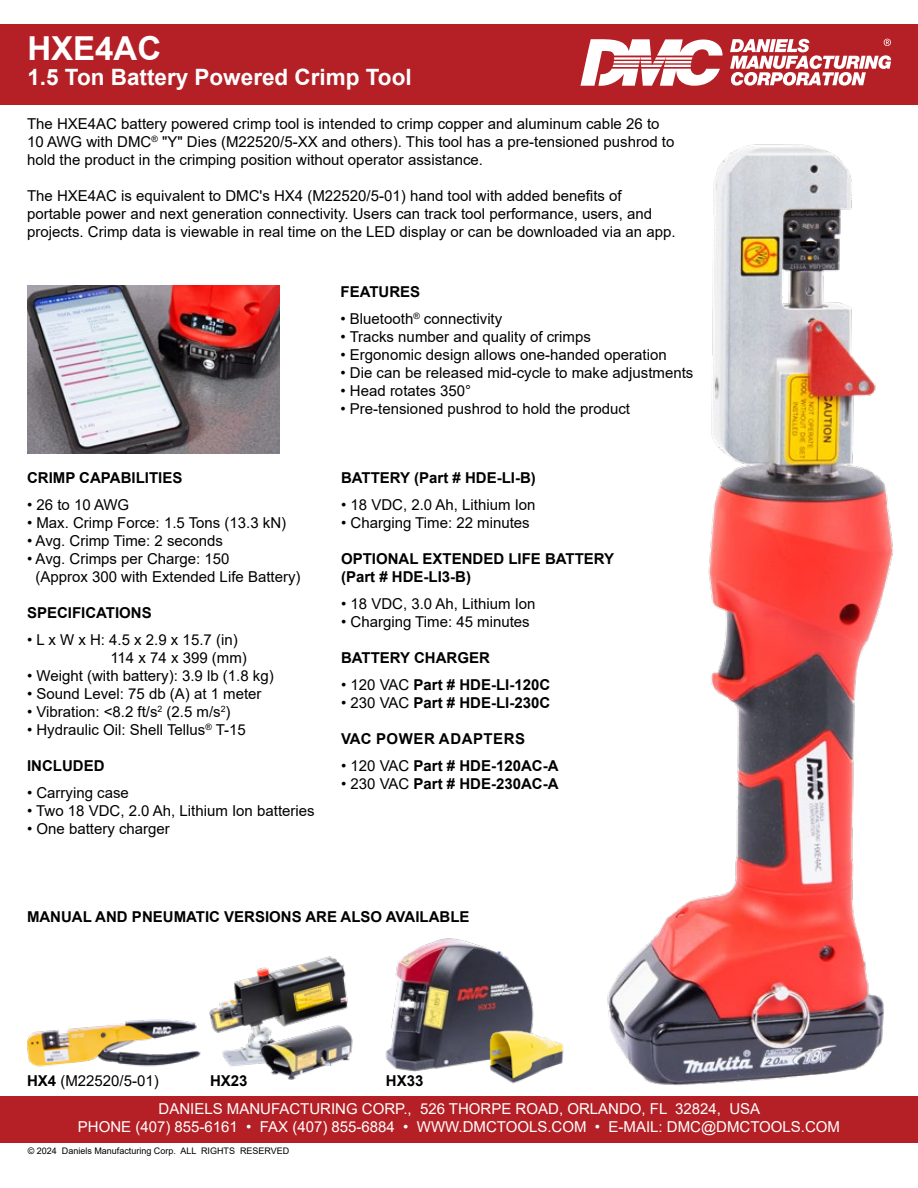
<style>
.page{position:relative;width:918px;height:1188px;background:#fff}
.page>*{position:absolute;margin:0;border:0;box-sizing:border-box;transform-origin:0 0}
.t1{font:700 33px "Arial";color:#fff}
.t2{font:700 22.5px "Arial";color:#fff}
.t3{font:15px/18px "Arial";color:#000}
.t4{font:700 15px/18px "Arial";color:#000}
.t5{font:15px/18px "Arial";color:#fff;text-align:center}
.t6{font:700 15px "Arial";letter-spacing:.035em;color:#000}
.t7{font:9px "Arial";color:#000}
.s1{font-weight:400}
.s2{font-weight:700}
</style>
<div class="page">
<img style="left:607px;top:144px;width:287px;height:941px">
<div style="left:0;top:24px;width:918px;height:80px;background:#b52026"></div>
<div style="left:0;top:1096px;width:918px;height:47px;background:#b52026"></div>
<svg style="left:730px;top:39px;width:161px;height:47px"></svg>
<svg style="left:581px;top:39px;width:142px;height:47px"></svg>
<img style="left:27px;top:285px;width:253px;height:169px">
<img style="left:209px;top:956px;width:139px;height:111px">
<img style="left:385px;top:938px;width:149px;height:134px">
<img style="left:27px;top:1019px;width:174px;height:48px">
<img style="left:250px;top:1011px;width:103px;height:69px">
<img style="left:465px;top:1014px;width:99px;height:70px">
<h1 class="t1" style="left:27px;top:25px;width:135px">HXE4AC</h1>
<h2 class="t2" style="left:27px;top:61px;width:386px">1.5 Ton Battery Powered Crimp Tool</h2>
<p class="t3" style="left:27px;top:115px;width:649px">The HXE4AC battery powered Crimp tool is intended to crimp copper and aluminum cable 26 to<br>10 AWG with DMC<sup>®</sup> "Y" Dies (M22520/5-XX and others). This tool has a pre-tensioned pushrod to hold the product in the crimping position without operator assistance.</p>
<p class="t3" style="left:27px;top:187px;width:650px">The HXE4AC is equivalent to DMC's HX4 (M22520/5-01) hand tool with added benefits of portable power and next generation connectivity. Users can track tool performance, users, and projects. Crimp data is viewable in real time on the LED display or can be downloaded via an app.</p>
<p class="t4" style="left:27px;top:469px;width:157px">CRIMP CAPABILITIES</p>
<p class="t3" style="left:27px;top:496px;width:104px">• 26 to 10 AWG</p>
<p class="t3" style="left:27px;top:514px;width:261px">• Max. Crimp Force: 1.5 Tons (13.3 kN)</p>
<p class="t3" style="left:27px;top:532px;width:197px">• Avg. Crimp Time: 2 seconds</p>
<p class="t3" style="left:35px;top:550px;width:267px;text-indent:-8px">• Avg. Crimps per Charge: 150<br>(Approx 300 with Extended Life Battery)</p>
<p class="t4" style="left:27px;top:604px;width:126px">SPECIFICATIONS</p>
<p class="t3" style="left:110px;top:631px;width:138px;text-indent:-83px">• L x W x H: 4.5 x 2.9 x 15.7 (in)<br>114 x 74 x 399 (mm)</p>
<p class="t3" style="left:27px;top:667px;width:248px">• Weight (with battery): 3.9 lb (1.8 kg)</p>
<p class="t3" style="left:27px;top:685px;width:236px">• Sound Level: 75 db (A) at 1 meter</p>
<p class="t3" style="left:27px;top:703px;width:205px">• Vibration: &lt;8.2 ft/s<sup>2</sup> (2.5 m/s<sup>2</sup>)</p>
<p class="t3" style="left:27px;top:721px;width:220px">• Hydraulic Oil: Shell Tellus<sup>®</sup> T-15</p>
<p class="t4" style="left:27px;top:757px;width:79px">INCLUDED</p>
<p class="t3" style="left:27px;top:784px;width:103px">• Carrying case</p>
<p class="t3" style="left:27px;top:802px;width:289px">• Two 18 VDC, 2.0 Ah, Lithium Ion batteries</p>
<p class="t3" style="left:27px;top:820px;width:144px">• One battery charger</p>
<p class="t4" style="left:341px;top:283px;width:81px">FEATURES</p>
<p class="t3" style="left:341px;top:309px;width:163px">• Bluetooth<sup>®</sup> connectivity</p>
<p class="t3" style="left:341px;top:327px;width:252px">• Tracks number and quality of crimps</p>
<p class="t3" style="left:341px;top:345px;width:328px">• Ergonomic design allows one-handed operation</p>
<p class="t3" style="left:341px;top:363px;width:354px">• Die can be released mid-cycle to make adjustments</p>
<p class="t3" style="left:341px;top:381px;width:132px">• Head rotates 350°</p>
<p class="t3" style="left:341px;top:399px;width:291px">• Pre-tensioned pushrod to hold the product</p>
<p class="t4" style="left:341px;top:468px;width:196px">BATTERY (Part # HDE-LI-B)</p>
<p class="t3" style="left:341px;top:495px;width:196px">• 18 VDC, 2.0 Ah, Lithium Ion</p>
<p class="t3" style="left:341px;top:513px;width:190px">• Charging Time: 22 minutes</p>
<p class="t4" style="left:341px;top:549px;width:275px">OPTIONAL EXTENDED LIFE BATTERY (Part # HDE-LI3-B)</p>
<p class="t3" style="left:341px;top:594px;width:196px">• 18 VDC, 3.0 Ah, Lithium Ion</p>
<p class="t3" style="left:341px;top:612px;width:190px">• Charging Time: 45 minutes</p>
<p class="t4" style="left:341px;top:648px;width:150px">BATTERY CHARGER</p>
<p class="t4" style="left:341px;top:675px;width:211px"><span class="s1">• 120 VAC</span> Part # HDE-LI-120C</p>
<p class="t4" style="left:341px;top:693px;width:211px"><span class="s1">• 230 VAC</span> Part # HDE-LI-230C</p>
<p class="t6" style="left:341px;top:728px;width:186px">VAC POWER ADAPTERS</p>
<p class="t4" style="left:341px;top:756px;width:219px"><span class="s1">• 120 VAC</span> Part # HDE-120AC-A</p>
<p class="t4" style="left:341px;top:774px;width:219px"><span class="s1">• 230 VAC</span> Part # HDE-230AC-A</p>
<p class="t4" style="left:27px;top:908px;width:444px">MANUAL AND PNEUMATIC VERSIONS ARE ALSO AVAILABLE</p>
<p class="t3" style="left:27px;top:1072px;width:133px"><span class="s2">HX4</span> (M22520/5-01)</p>
<p class="t4" style="left:210px;top:1072px;width:39px">HX23</p>
<p class="t4" style="left:386px;top:1072px;width:39px">HX33</p>
<p class="t5" style="left:78px;top:1099px;width:764px">DANIELS MANUFACTURING CORP., 526 THORPE ROAD, ORLANDO, FL 32824, USA<br>PHONE (407) 855-6161 • FAX (407) 855-6884 • WWW.DMCTOOLS.COM • E-MAIL: DMC@DMCTOOLS.COM</p>
<p class="t7" style="left:28px;top:1144px;width:263px">© 2024 Daniels Manufacturing Corp. ALL RIGHTS RESERVED</p>
</div>
